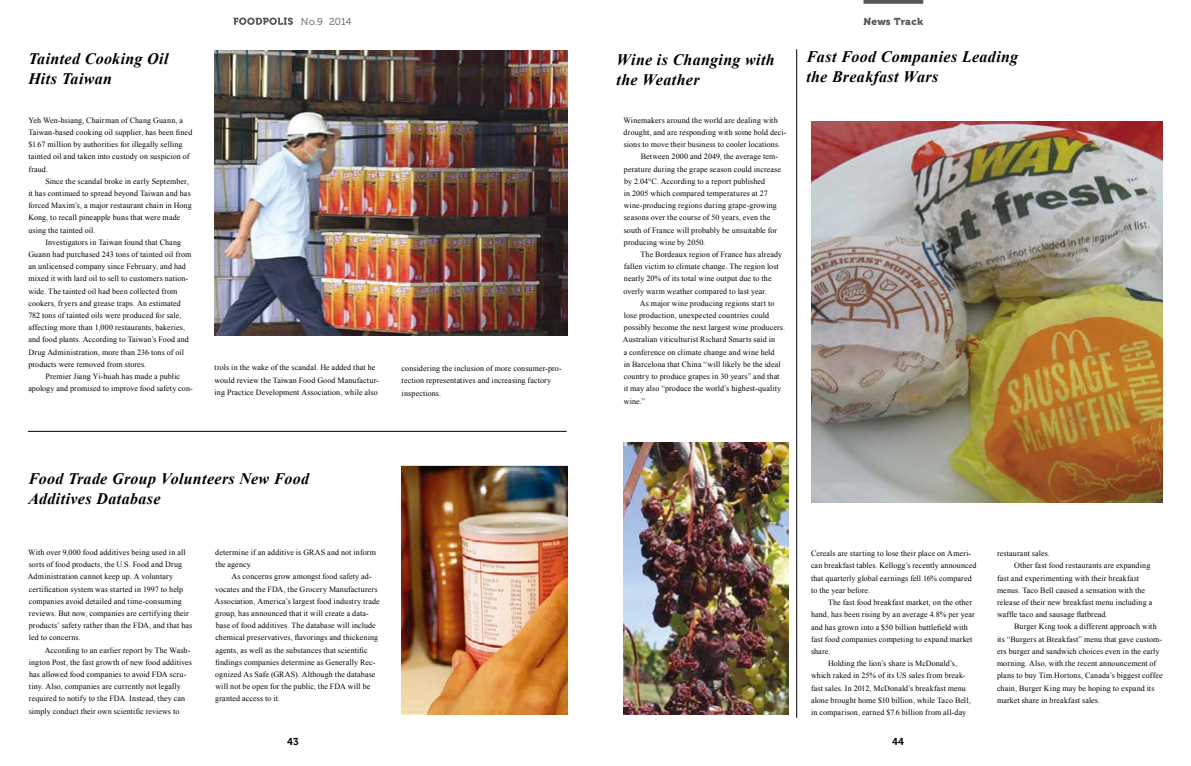
<style>
.page{position:relative;width:1191px;height:766px;background:#fff}
.page>*{position:absolute;margin:0;border:0;box-sizing:border-box;transform-origin:0 0}
.t1{font:italic 700 16px/20px "Times New Roman";letter-spacing:.02em;color:#000}
.t2{font:10px "Museo 900";color:#5a5757}
.t3{font:10px "Museo 300";letter-spacing:.015em;color:#5a5757}
.t4{font:10px "Museo 700";color:#000}
.t5{font:8px/12.2px "Times New Roman";letter-spacing:.01em;color:#000}
</style>
<div class="page">
<img style="left:811px;top:121px;width:351px;height:381px">
<hr style="left:28px;top:431px;width:538px;height:1px;background:#000">
<img style="left:624px;top:442px;width:164px;height:272px">
<img style="left:401px;top:466px;width:166px;height:248px">
<img style="left:214px;top:51px;width:353px;height:285px">
<svg style="left:233px;top:18px;width:60px;height:7px"></svg>
<svg style="left:863px;top:0;width:60px;height:4px"></svg>
<hr style="left:796px;top:49px;width:1px;height:668px;background:#000">
<h1 class="t1" style="left:28px;top:49px;width:142px">Tainted Cooking Oil<br>Hits Taiwan</h1>
<p class="t5" style="left:28px;top:114px;width:165px">Yeh Wen-hsiang, Chairman of Chang Guann, a Taiwan-based cooking oil supplier, has been fined $1.67 million by authorities for illegally selling tainted oil and taken into custody on suspicion of fraud.</p>
<p class="t5" style="left:28px;top:175px;width:165px;text-indent:17px">Since the scandal broke in early September, it has continued to spread beyond Taiwan and has forced Maxim’s, a major restaurant chain in Hong Kong, to recall pineapple buns that were made using the tainted oil.</p>
<p class="t5" style="left:28px;top:236px;width:165px;text-indent:17px">Investigators in Taiwan found that Chang Guann had purchased 243 tons of tainted oil from an unlicensed company since February, and had mixed it with lard oil to sell to customers nation&shy;wide. The tainted oil had been collected from cookers, fryers and grease traps. An estimated 782 tons of tainted oils were produced for sale, affecting more than 1,000 restaurants, bakeries, and food plants. According to Taiwan’s Food and Drug Administration, more than 236 tons of oil products were removed from stores.</p>
<p class="t5" style="left:28px;top:370px;width:166px;text-align:center">Premier Jiang Yi-huah has made a public<br>apology and promised to improve food safety con-</p>
<p class="t3" style="left:301px;top:16px;width:52px">No.9 2014</p>
<p class="t5" style="left:214px;top:361px;width:166px">trols in the wake of the scandal. He added that he would review the Taiwan Food Good Manufactur&shy;ing Practice Development Association, while also</p>
<p class="t5" style="left:402px;top:362px;width:162px">considering the inclusion of more consumer-pro&shy;tection representatives and increasing factory inspections.</p>
<h1 class="t1" style="left:28px;top:468px;width:282px">Food Trade Group Volunteers New Food<br>Additives Database</h1>
<p class="t5" style="left:28px;top:546px;width:163px">With over 9,000 food additives being used in all sorts of food products, the U.S. Food and Drug Administration cannot keep up. A voluntary certification system was started in 1997 to help companies avoid detailed and time-consuming reviews. But now, companies are certifying their products’ safety rather than the FDA</p>
<p class="t5" style="left:149px;top:619px;width:45px">, and that has</p>
<p class="t5" style="left:29px;top:631px;width:53px">led to concerns.</p>
<p class="t5" style="left:45px;top:643px;width:147px">According to an earlier report by The Wash-</p>
<p class="t5" style="left:29px;top:655px;width:165px">ington Post, the fast growth of new food additives</p>
<p class="t5" style="left:29px;top:668px;width:129px">has allowed food companies to avoid FDA</p>
<p class="t5" style="left:29px;top:668px;width:159px;text-indent:141px">scru&shy;tiny. Also, companies are currently not legally required to notify to the FDA</p>
<p class="t5" style="left:29px;top:692px;width:158px;text-indent:97px">. Instead, they can simply conduct their own scientific reviews to</p>
<p class="t5" style="left:215px;top:546px;width:162px">determine if an additive is GRA S and not inform the agency.</p>
<p class="t5" style="left:215px;top:570px;width:158px;text-indent:16px">As concerns grow amongst food safety ad&shy;vocates and the FDA</p>
<p class="t5" style="left:215px;top:582px;width:167px;text-indent:69px">, the Grocery Manufacturers Association, America’s largest food industry trade group, has announced that it will create a data&shy;base of food additives. The database will include chemical preservatives, flavorings and thickening agents, as well as the substances that scientific findings companies determine as Generally Rec&shy;ognized As Safe (GRAS). Although the database will not be open for the public, the FDA</p>
<p class="t5" style="left:348px;top:680px;width:24px">will be</p>
<p class="t5" style="left:215px;top:692px;width:67px">granted access to it.</p>
<h1 class="t1" style="left:616px;top:49px;width:160px">Wine is Changing with the Weather</h1>
<p class="t5" style="left:623px;top:114px;width:156px">Winemakers around the world are dealing with</p>
<p class="t5" style="left:623px;top:126px;width:164px">drought, and are responding with some bold deci-</p>
<p class="t5" style="left:624px;top:138px;width:158px">sions to move their business to cooler locations.</p>
<p class="t5" style="left:641px;top:150px;width:139px">Between 2000 and 2049, the average tem-</p>
<p class="t5" style="left:624px;top:162px;width:159px">perature during the grape season could increase</p>
<p class="t5" style="left:624px;top:175px;width:143px">by 2.04°C. According to a report published</p>
<p class="t5" style="left:624px;top:187px;width:145px">in 2005 which compared temperatures at 27</p>
<p class="t5" style="left:623px;top:199px;width:155px">wine-producing regions during grape-growing</p>
<p class="t5" style="left:624px;top:211px;width:148px">seasons over the course of 50 years, even the</p>
<p class="t5" style="left:624px;top:223px;width:155px">south of France will probably be unsuitable for</p>
<p class="t5" style="left:624px;top:236px;width:83px">producing wine by 2050.</p>
<p class="t5" style="left:640px;top:248px;width:143px">The Bordeaux region of France has already</p>
<p class="t5" style="left:623px;top:260px;width:157px">fallen victim to climate change. The region lost</p>
<p class="t5" style="left:624px;top:272px;width:149px">nearly 20% of its total wine output due to the</p>
<p class="t5" style="left:623px;top:284px;width:145px">overly warm weather compared to last year.</p>
<p class="t5" style="left:640px;top:297px;width:136px">As major wine producing regions start to</p>
<p class="t5" style="left:624px;top:309px;width:147px">lose production, unexpected countries could</p>
<p class="t5" style="left:624px;top:321px;width:163px">possibly become the next largest wine producers.</p>
<p class="t5" style="left:623px;top:333px;width:154px">Australian viticulturist Richard Smarts said in</p>
<p class="t5" style="left:624px;top:345px;width:152px">a conference on climate change and wine held</p>
<p class="t5" style="left:624px;top:358px;width:158px">in Barcelona that China “will likely be the ideal</p>
<p class="t5" style="left:624px;top:370px;width:157px">country to produce grapes in 30 years” and that</p>
<p class="t5" style="left:624px;top:382px;width:159px">it may also “produce the world’s highest-quality</p>
<p class="t5" style="left:623px;top:394px;width:23px">wine.”</p>
<p class="t2" style="left:863px;top:16px;width:61px">News Track</p>
<h1 class="t1" style="left:806px;top:46px;width:213px">Fast Food Companies Leading the Breakfast Wars</h1>
<p class="t5" style="left:811px;top:547px;width:167px">Cereals are starting to lose their place on Ameri&shy;can breakfast tables. Kellogg’s recently announced that quarterly global earnings fell 16% compared to the year before.</p>
<p class="t5" style="left:828px;top:596px;width:145px">The fast food breakfast market, on the other</p>
<p class="t5" style="left:811px;top:608px;width:165px">hand, has been rising by an average 4.8% per year</p>
<p class="t5" style="left:811px;top:620px;width:158px">and has grown into a $50 billion battlefield with</p>
<p class="t5" style="left:811px;top:632px;width:163px">fast food companies competing to expand market</p>
<p class="t5" style="left:811px;top:644px;width:21px">share.</p>
<p class="t5" style="left:828px;top:657px;width:131px">Holding the lion’s share is McDonald’s,</p>
<p class="t5" style="left:811px;top:669px;width:156px">which raked in 25% of its US sales from break-</p>
<p class="t5" style="left:811px;top:681px;width:156px">fast sales. In 2012, McDonald’s breakfast menu</p>
<p class="t5" style="left:811px;top:693px;width:161px">alone brought home $10 billion, while Taco Bell,</p>
<p class="t5" style="left:811px;top:705px;width:157px">in comparison, earned $7.6 billion from all-day</p>
<p class="t5" style="left:997px;top:547px;width:54px">restaurant sales.</p>
<p class="t5" style="left:1014px;top:559px;width:138px">Other fast food restaurants are expanding</p>
<p class="t5" style="left:997px;top:571px;width:144px">fast and experimenting with their breakfast</p>
<p class="t5" style="left:997px;top:583px;width:150px">menus. Taco Bell caused a sensation with the</p>
<p class="t5" style="left:997px;top:596px;width:157px">release of their new breakfast menu including a</p>
<p class="t5" style="left:997px;top:608px;width:112px">waffle taco and sausage flatbread.</p>
<p class="t5" style="left:1014px;top:620px;width:144px">Burger King took a different approach with</p>
<p class="t5" style="left:997px;top:632px;width:167px">its “Burgers at Breakfast” menu that gave custom-</p>
<p class="t5" style="left:997px;top:644px;width:164px">ers burger and sandwich choices even in the early</p>
<p class="t5" style="left:997px;top:657px;width:161px">morning. Also, with the recent announcement of</p>
<p class="t5" style="left:997px;top:669px;width:167px">plans to buy Tim Hortons, Canada’s biggest coffee</p>
<p class="t5" style="left:997px;top:681px;width:159px">chain, Burger King may be hoping to expand its</p>
<p class="t5" style="left:997px;top:693px;width:105px">market share in breakfast sales.</p>
<p class="t4" style="left:287px;top:736px;width:13px">43</p>
<p class="t4" style="left:892px;top:736px;width:14px">44</p>
</div>
